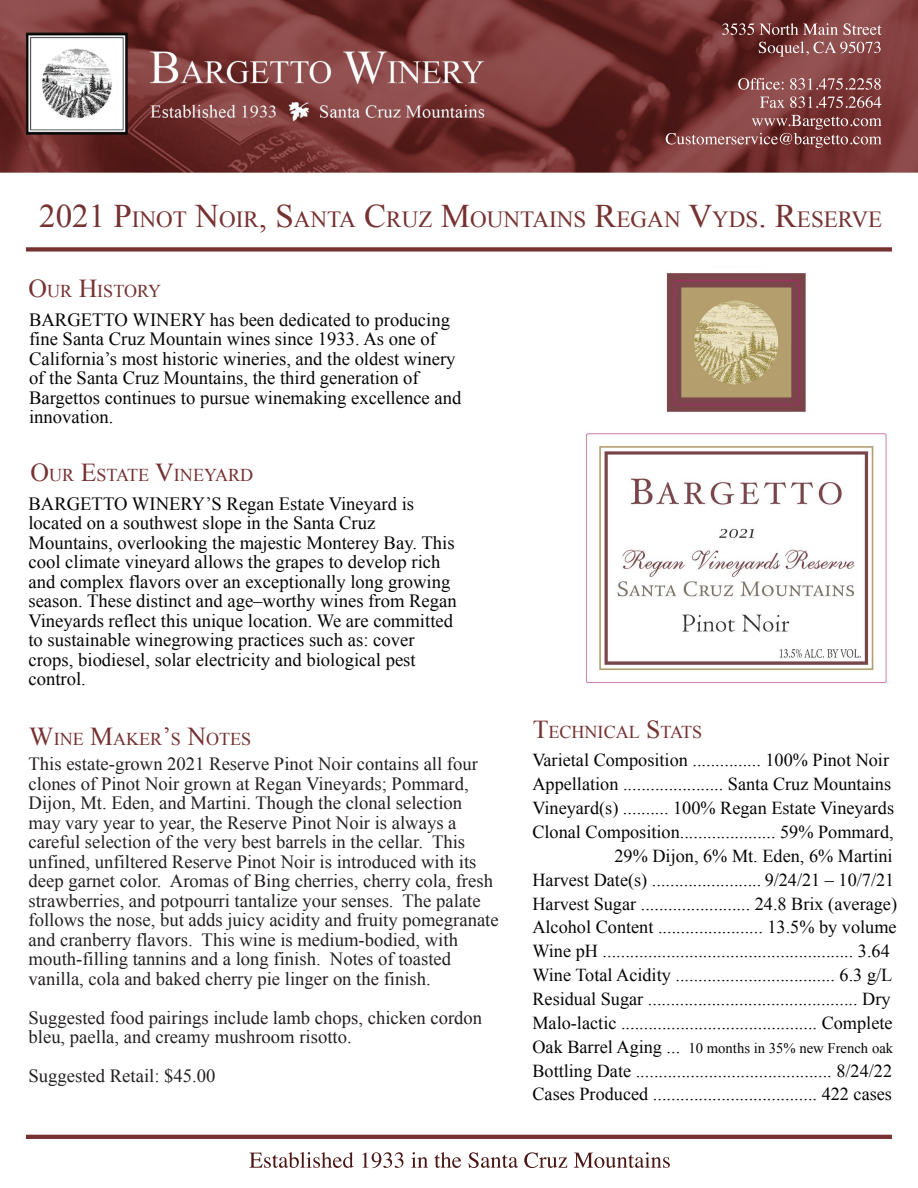
<style>
.page{position:relative;width:918px;height:1188px;background:#fff}
.page>*{position:absolute;margin:0;border:0;box-sizing:border-box;transform-origin:0 0}
.t1{font:23.1px "Times New Roman";color:#763131}
.t2{font:18.6px/19.5px "Times New Roman";color:#231f20}
.t3{font:18.6px/19.5px "Times New Roman";color:#050504}
.t4{font:18.3px/23.9px "Times New Roman";color:#050504}
.t5{font:18px "Times New Roman";color:#763131}
.t6{font:14.7px "Times New Roman";color:#050504}
.s1{font-size:33px}
.s2{font-size:25.8px}
.s3{font-size:18.3px}
</style>
<div class="page">
<img style="left:1px;top:0;width:917px;height:1169px">
<img style="left:300px;top:1152px;width:348px;height:16px">
<img style="left:575px;top:267px;width:321px;height:426px">
<img style="left:731px;top:23px;width:97px;height:12px">
<p class="t1" style="left:39px;top:204px;width:845px"><span class="s1">2021 P</span>INOT <span class="s1">N</span>OIR<span class="s1">, S</span>ANTA <span class="s1">C</span>RUZ <span class="s1">M</span>OUNTAINS <span class="s1">R</span>EGAN <span class="s1">V</span>YDS<span class="s1">. R</span>ESERVE</p>
<p class="t5" style="left:28px;top:279px;width:134px"><span class="s2">O</span>UR <span class="s2">H</span>ISTORY</p>
<p class="t3" style="left:29px;top:309px;width:434px">BARGETTO WINERY has been dedicated to producing fine Santa Cruz Mountain wines since 1933. As one of California’s most historic wineries, and the oldest winery of the Santa Cruz Mountains, the third generation of Bargettos continues to pursue winemaking excellence and innovation.</p>
<p class="t5" style="left:31px;top:463px;width:224px"><span class="s2">O</span>UR <span class="s2">E</span>STATE <span class="s2">V</span>INEYARD</p>
<p class="t3" style="left:28px;top:493px;width:430px">BARGETTO WINERY’S Regan Estate Vineyard is located on a southwest slope in the Santa Cruz Mountains, overlooking the majestic Monterey Bay. This cool climate vineyard allows the grapes to develop rich and complex flavors over an exceptionally long growing season. These distinct and age–worthy wines from Regan Vineyards reflect this unique location. We are committed to sustainable winegrowing practices such as: cover crops, biodiesel, solar electricity and biological pest control.</p>
<p class="t5" style="left:29px;top:727px;width:223px"><span class="s2">W</span>INE <span class="s2">M</span>AKER<span class="s2">’</span>S <span class="s2">N</span>OTES</p>
<p class="t5" style="left:533px;top:720px;width:171px"><span class="s2">T</span>ECHNICAL <span class="s2">S</span>TATS</p>
<p class="t2" style="left:29px;top:754px;width:472px">This estate-grown 2021 Reserve Pinot Noir contains all four clones of Pinot Noir grown at Regan Vineyards; Pommard, Dijon, Mt. Eden, and Martini. Though the clonal selection may vary year to year, the Reserve Pinot Noir is always a careful selection of the very best barrels in the cellar. This unfined, unfiltered Reserve Pinot Noir is introduced with its deep garnet color. Aromas of Bing cherries, cherry cola, fresh strawberries, and potpourri tantalize your senses. The palate follows the nose, but adds juicy acidity and fruity pomegranate and cranberry flavors. This wine is medium-bodied, with mouth-filling tannins and a long finish. Notes of toasted vanilla, cola and baked cherry pie linger on the finish.</p>
<p class="t2" style="left:29px;top:1008px;width:455px">Suggested food pairings include lamb chops, chicken cordon bleu, paella, and creamy mushroom risotto.</p>
<p class="t2" style="left:29px;top:1066px;width:188px">Suggested Retail: $45.00</p>
<p class="t4" style="left:532px;top:748px;width:358px">Varietal Composition ............... 100% Pinot Noir</p>
<p class="t4" style="left:532px;top:772px;width:360px">Appellation ...................... Santa Cruz Mountains</p>
<p class="t4" style="left:532px;top:796px;width:363px">Vineyard(s) .......... 100% Regan Estate Vineyards</p>
<p class="t4" style="left:532px;top:820px;width:363px">Clonal Composition..................... 59% Pommard,</p>
<p class="t4" style="left:614px;top:844px;width:280px">29% Dijon, 6% Mt. Eden, 6% Martini</p>
<p class="t4" style="left:532px;top:867px;width:363px">Harvest Date(s) ........................ 9/24/21 – 10/7/21</p>
<p class="t4" style="left:532px;top:891px;width:366px">Harvest Sugar ........................ 24.8 Brix (average)</p>
<p class="t4" style="left:532px;top:915px;width:366px">Alcohol Content ....................... 13.5% by volume</p>
<p class="t4" style="left:532px;top:939px;width:359px">Wine pH ....................................................... 3.64</p>
<p class="t4" style="left:532px;top:963px;width:361px">Wine Total Acidity ................................... 6.3 g/L</p>
<p class="t4" style="left:532px;top:987px;width:360px">Residual Sugar .............................................. Dry</p>
<p class="t4" style="left:532px;top:1011px;width:362px">Malo-lactic ........................................... Complete</p>
<p class="t6" style="left:532px;top:1038px;width:362px"><span class="s3">Oak Barrel Aging ...</span> 10 months in 35% new French oak</p>
<p class="t4" style="left:532px;top:1058px;width:361px">Bottling Date ........................................... 8/24/22<br>Cases Produced .................................... 422 cases</p>
</div>
